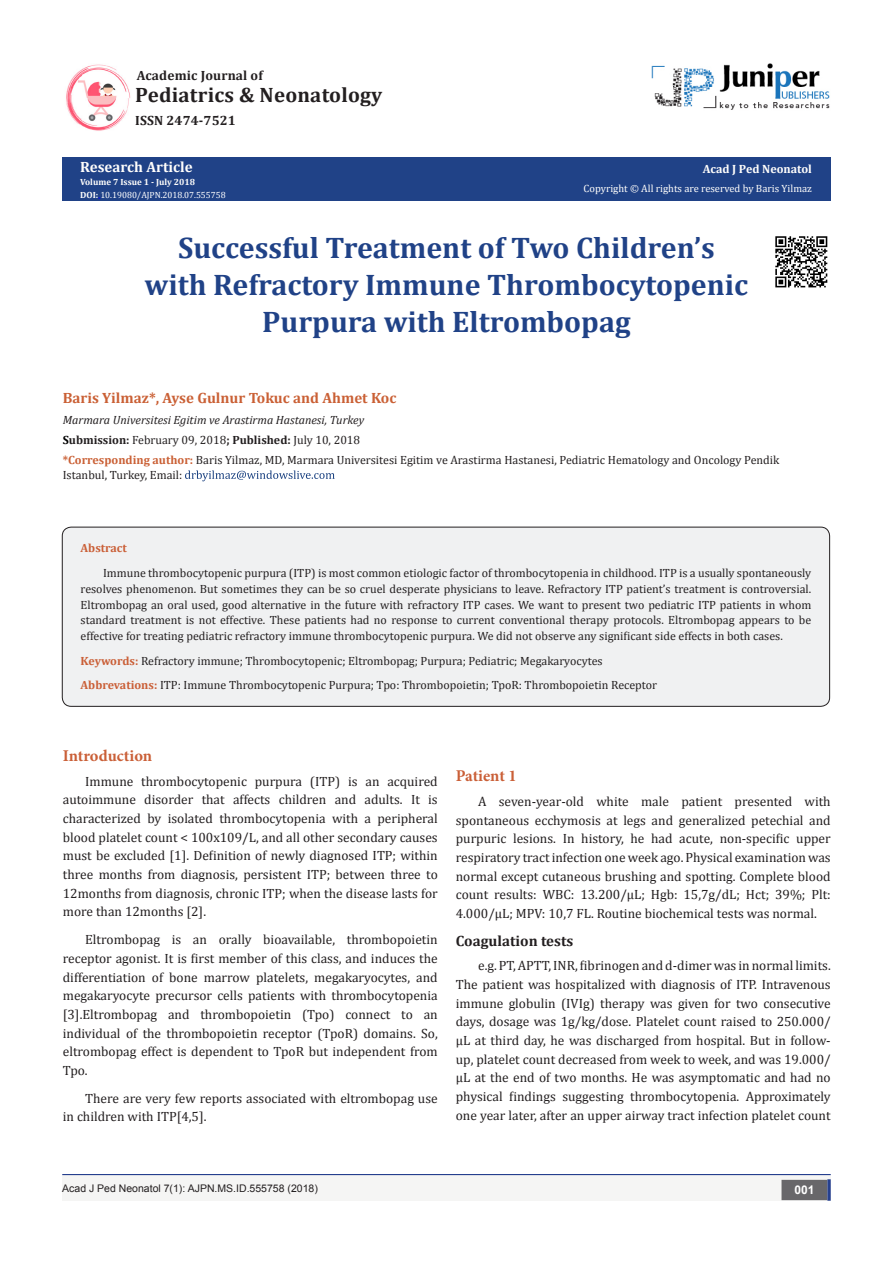
<style>
.page{position:relative;width:893px;height:1263px;background:#fff}
.page>*{position:absolute;margin:0;border:0;box-sizing:border-box;transform-origin:0 0}
.t1{font:700 29.85px/37.3px "Cambria";color:#204287;text-align:center}
.t2{font:700 20.85px "Cambria";letter-spacing:.01em;color:#231f20}
.t3{font:700 16.5px "Minion Pro";letter-spacing:-.005em;color:#ca5f37}
.t4{font:700 15px "Cambria";color:#ca6035}
.t5{font:700 15px "Cambria";color:#231f20}
.t6{font:700 15px "Cambria";color:#fffefc}
.t7{font:13.5px/18.8px "Cambria";color:#231f20;text-align:justify}
.t8{font:700 13.5px "Cambria";letter-spacing:.01em;color:#231f20}
.t9{font:12px/15.8px "Cambria";color:#231f20}
.t10{font:italic 12px "Cambria";color:#231f20}
.t11{font:700 12px "Cambria";color:#fffefc}
.t12{font:700 12px "Cambria";color:#ca5f37}
.t13{font:700 12px "Arial";color:#fff}
.t14{font:10.5px "Arial";color:#231f20}
.t15{font:10.5px "Cambria";color:#fffefc}
.t16{font:9px "Cambria";color:#fff}
.t17{font:700 9px "Cambria";color:#fffefc}
.s1{font-weight:700;color:#fffefc}
.s2{font-weight:700}
.s3{font-weight:700;color:#000}
.s4{font-weight:700;color:#ca6035}
.s5{font-weight:700;color:#ca5f37}
</style>
<div class="page">
<div style="left:62px;top:158px;width:769px;height:43px;background:#204287"></div>
<svg style="left:185px;top:470px;width:150px;height:11px"></svg>
<div style="left:62px;top:1175px;width:441px;height:26px;background:#f5f5f4"></div>
<img style="left:66px;top:64px;width:65px;height:67px">
<img style="left:651px;top:63px;width:179px;height:47px">
<div style="left:496px;top:1175px;width:334px;height:26px;background:#f5f5f4"></div>
<div style="left:782px;top:1180px;width:45px;height:19px;background:#68676a"></div>
<div style="left:781px;top:1180px;width:46px;height:20px;border:2px solid #68676a"></div>
<svg style="left:827px;top:1179px;width:4px;height:22px"></svg>
<hr style="left:62px;top:1174px;width:769px;height:1px;background:#253f8e">
<div style="left:62px;top:527px;width:768px;height:179px;background:#f0f1f2;border-radius:9px"></div>
<div style="left:62px;top:527px;width:768px;height:180px;border:1px solid #231f20;border-radius:9px"></div>
<img style="left:775px;top:236px;width:53px;height:52px">
<p class="t8" style="left:137px;top:66px;width:128px">Academic Journal of</p>
<p class="t2" style="left:135px;top:81px;width:249px">Pediatrics &amp; Neonatology</p>
<p class="t8" style="left:135px;top:111px;width:102px">ISSN 2474-7521</p>
<p class="t6" style="left:80px;top:156px;width:114px">Research Article</p>
<p class="t17" style="left:80px;top:176px;width:116px">Volume 7 Issue 1 - July 2018</p>
<p class="t16" style="left:80px;top:189px;width:147px"><span class="s1">DOI</span><span class="s2">:</span> 10.19080/AJPN.2018.07.555758</p>
<p class="t11" style="left:703px;top:161px;width:111px">Acad J Ped Neonatol</p>
<p class="t15" style="left:584px;top:182px;width:230px">Copyright © All rights are reserved by Baris Yilmaz</p>
<p class="t1" style="left:145px;top:228px;width:605px">Successful Treatment of Two Children’s with Refractory Immune Thrombocytopenic</p>
<p class="t1" style="left:262px;top:302px;width:370px">Purpura with Eltrombopag</p>
<p class="t4" style="left:63px;top:388px;width:335px">Baris Yilmaz*, Ayse Gulnur Tokuc and Ahmet Koc</p>
<p class="t10" style="left:63px;top:411px;width:303px">Marmara Universitesi Egitim ve Arastirma Hastanesi, Turkey</p>
<p class="t9" style="left:63px;top:432px;width:299px"><span class="s3">S</span><span class="s2">ubmission:</span> February 09, 2018<span class="s2">; Published:</span> July 10, 2018</p>
<p class="t9" style="left:63px;top:453px;width:718px;line-height:14.4px"><span class="s4">*Corresponding author:</span> Baris Yilmaz, MD, Marmara Universitesi Egitim ve Arastirma Hastanesi, Pediatric Hematology and Oncology Pendik<br>Istanbul, Turkey, Email:</p>
<p class="t12" style="left:81px;top:540px;width:48px">Abstract</p>
<p class="t9" style="left:81px;top:565px;width:732px;text-align:justify;text-indent:22px">Immune thrombocytopenic purpura (ITP) is most common etiologic factor of thrombocytopenia in childhood. ITP is a usually spontaneously resolves phenomenon. But sometimes they can be so cruel desperate physicians to leave. Refractory ITP patient’s treatment is controversial.<br>Eltrombopag an oral used, good alternative in the future with refractory ITP cases. We want to present two pediatric ITP patients in whom standard treatment is not effective. These patients had no response to current conventional therapy protocols. Eltrombopag appears to be effective for treating pediatric refractory immune thrombocytopenic purpura. We did not observe any significant side effects in both cases.</p>
<p class="t9" style="left:81px;top:652px;width:524px"><span class="s5">Keywords:</span> Refractory immune; Thrombocytopenic; Eltrombopag; Purpura; Pediatric; Megakaryocytes</p>
<p class="t9" style="left:81px;top:677px;width:578px"><span class="s5">Abbrevations:</span> ITP: Immune Thrombocytopenic Purpura; Tpo: Thrombopoietin; TpoR: Thrombopoietin Receptor</p>
<p class="t3" style="left:63px;top:744px;width:91px">Introduction</p>
<p class="t7" style="left:63px;top:772px;width:376px;text-indent:22px">Immune thrombocytopenic purpura (ITP) is an acquired autoimmune disorder that affects children and adults. It is characterized by isolated thrombocytopenia with a peripheral blood platelet count &lt; 100x109/L, and all other secondary causes must be excluded [1]. Definition of newly diagnosed ITP; within three months from diagnosis, persistent ITP; between three to 12months from diagnosis, chronic ITP; when the disease lasts for more than 12months [2].</p>
<p class="t7" style="left:63px;top:930px;width:376px;text-indent:22px">Eltrombopag is an orally bioavailable, thrombopoietin receptor agonist. It is first member of this class, and induces the differentiation of bone marrow platelets, megakaryocytes, and megakaryocyte precursor cells patients with thrombocytopenia [3].Eltrombopag and thrombopoietin (Tpo) connect to an individual of the thrombopoietin receptor (TpoR) domains. So, eltrombopag effect is dependent to TpoR but independent from Tpo.</p>
<p class="t7" style="left:63px;top:1088px;width:376px;text-indent:22px">There are very few reports associated with eltrombopag use in children with ITP[4,5].</p>
<p class="t3" style="left:456px;top:764px;width:62px">Patient 1</p>
<p class="t7" style="left:456px;top:792px;width:376px;text-indent:22px">A seven-year-old white male patient presented with spontaneous ecchymosis at legs and generalized petechial and purpuric lesions. In history, he had acute, non-specific upper respiratory tract infection one week ago. Physical examination was normal except cutaneous brushing and spotting. Complete blood count results: WBC: 13.200/µL; Hgb: 15,7g/dL; Hct; 39%; Plt:<br>4.000/µL; MPV: 10,7 FL. Routine biochemical tests was normal.</p>
<p class="t5" style="left:456px;top:930px;width:119px">Coagulation tests</p>
<p class="t7" style="left:456px;top:956px;width:376px;text-indent:22px">e.g. PT, APTT, INR, fibrinogen and d-dimer was in normal limits.<br>The patient was hospitalized with diagnosis of ITP. Intravenous immune globulin (IVIg) therapy was given for two consecutive days, dosage was 1g/kg/dose. Platelet count raised to 250.000/ µL at third day, he was discharged from hospital. But in follow&shy;up, platelet count decreased from week to week, and was 19.000/ µL at the end of two months. He was asymptomatic and had no physical findings suggesting thrombocytopenia. Approximately one year later, after an upper airway tract infection platelet count</p>
<p class="t14" style="left:62px;top:1181px;width:257px">Acad J Ped Neonatol 7(1): AJPN.MS.ID.555758 (2018)</p>
<p class="t13" style="left:794px;top:1182px;width:22px">001</p>
</div>
